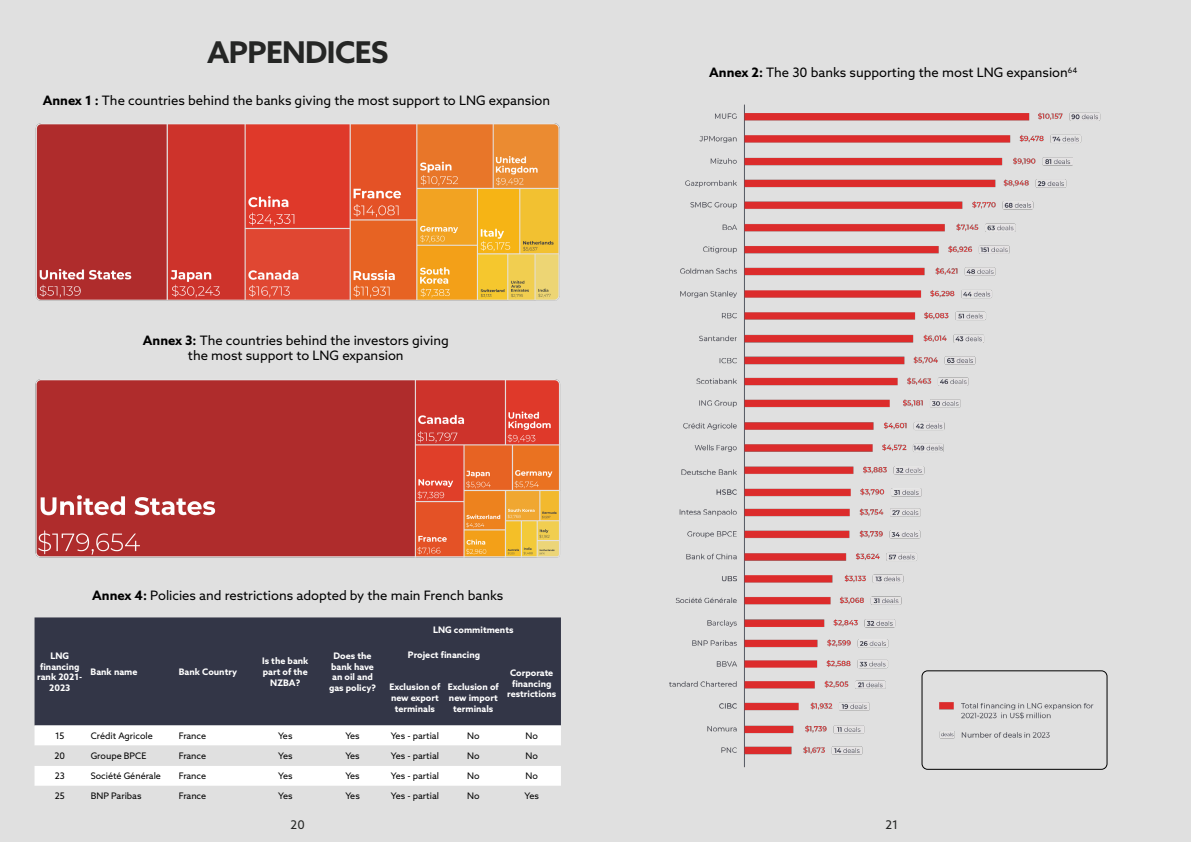
<style>
.page{position:relative;width:1191px;height:842px;background:#e0e0e0}
.page>*{position:absolute;margin:0;border:0;box-sizing:border-box;transform-origin:0 0}
.t1{font:700 30px "Azo Sans";letter-spacing:-.02em;color:#252625}
.t2{font:13px/15.6px "Azo Sans";color:#000;text-align:center}
.t3{font:12px "Azo Sans";color:#252625}
.t4{font:700 9px/10.8px "Azo Sans";color:#fff;text-align:center}
.t5{font:9px "Azo Sans";color:#000}
.s1{font-weight:700}
</style>
<div class="page">
<img style="left:669px;top:104px;width:439px;height:666px">
<div style="left:903px;top:655px;width:26px;height:124px;background:#e0e0e0"></div>
<div style="left:917px;top:662px;width:210px;height:19px;background:#e0e0e0"></div>
<div style="left:921px;top:670px;width:186px;height:99px;border:1px solid #000;border-radius:6px"></div>
<img style="left:35px;top:124px;width:525px;height:177px">
<img style="left:35px;top:379px;width:525px;height:178px">
<div style="left:35px;top:617px;width:526px;height:108px;background:#333647"></div>
<svg style="left:35px;top:725px;width:526px;height:61px"></svg>
<h1 class="t1" style="left:207px;top:32px;width:183px">APPENDICES</h1>
<p class="t2" style="left:43px;top:92px;width:509px"><span class="s1">Annex 1 :</span> The countries behind the banks giving the most support to LNG expansion</p>
<p class="t2" style="left:143px;top:332px;width:307px"><span class="s1">Annex 3:</span> The countries behind the investors giving the most support to LNG expansion</p>
<p class="t4" style="left:37px;top:650px;width:46px">LNG financing rank 2021-<br>2023</p>
<p class="t2" style="left:92px;top:588px;width:412px"><span class="s1">Annex 4:</span> Policies and restrictions adopted by the main French banks</p>
<p class="t4" style="left:91px;top:666px;width:48px">Bank name</p>
<p class="t4" style="left:179px;top:666px;width:60px">Bank Country</p>
<p class="t4" style="left:262px;top:655px;width:48px">Is the bank part of the<br>NZBA?</p>
<p class="t4" style="left:329px;top:650px;width:49px">Does the bank have an oil and gas policy?</p>
<p class="t4" style="left:433px;top:624px;width:82px">LNG commitments</p>
<p class="t4" style="left:408px;top:650px;width:74px">Project financing</p>
<p class="t4" style="left:507px;top:667px;width:50px">Corporate financing restrictions</p>
<p class="t4" style="left:389px;top:681px;width:53px">Exclusion of new export terminals</p>
<p class="t4" style="left:448px;top:681px;width:53px">Exclusion of new import terminals</p>
<p class="t5" style="left:55px;top:730px;width:11px">15</p>
<p class="t5" style="left:91px;top:730px;width:64px">Crédit Agricole</p>
<p class="t5" style="left:179px;top:730px;width:29px">France</p>
<p class="t5" style="left:278px;top:730px;width:16px">Yes</p>
<p class="t5" style="left:345px;top:730px;width:16px">Yes</p>
<p class="t5" style="left:391px;top:730px;width:50px">Yes - partial</p>
<p class="t5" style="left:467px;top:730px;width:14px">No</p>
<p class="t5" style="left:525px;top:730px;width:14px">No</p>
<p class="t5" style="left:54px;top:750px;width:12px">20</p>
<p class="t5" style="left:91px;top:750px;width:57px">Groupe BPCE</p>
<p class="t5" style="left:179px;top:750px;width:29px">France</p>
<p class="t5" style="left:278px;top:750px;width:16px">Yes</p>
<p class="t5" style="left:345px;top:750px;width:16px">Yes</p>
<p class="t5" style="left:391px;top:750px;width:50px">Yes - partial</p>
<p class="t5" style="left:467px;top:750px;width:14px">No</p>
<p class="t5" style="left:525px;top:750px;width:14px">No</p>
<p class="t5" style="left:55px;top:770px;width:12px">23</p>
<p class="t5" style="left:91px;top:770px;width:72px">Société Générale</p>
<p class="t5" style="left:179px;top:770px;width:29px">France</p>
<p class="t5" style="left:278px;top:770px;width:16px">Yes</p>
<p class="t5" style="left:345px;top:770px;width:16px">Yes</p>
<p class="t5" style="left:391px;top:770px;width:50px">Yes - partial</p>
<p class="t5" style="left:467px;top:770px;width:14px">No</p>
<p class="t5" style="left:525px;top:770px;width:14px">No</p>
<p class="t5" style="left:55px;top:790px;width:11px">25</p>
<p class="t5" style="left:91px;top:790px;width:52px">BNP Paribas</p>
<p class="t5" style="left:179px;top:790px;width:29px">France</p>
<p class="t5" style="left:278px;top:790px;width:16px">Yes</p>
<p class="t5" style="left:345px;top:790px;width:16px">Yes</p>
<p class="t5" style="left:391px;top:790px;width:50px">Yes - partial</p>
<p class="t5" style="left:467px;top:790px;width:14px">No</p>
<p class="t5" style="left:524px;top:790px;width:16px">Yes</p>
<p class="t2" style="left:709px;top:64px;width:369px"><span class="s1">Annex 2:</span> The 30 banks supporting the most LNG expansion<sup>64</sup></p>
<p class="t3" style="left:291px;top:816px;width:16px">20</p>
<p class="t3" style="left:885px;top:816px;width:14px">21</p>
</div>
